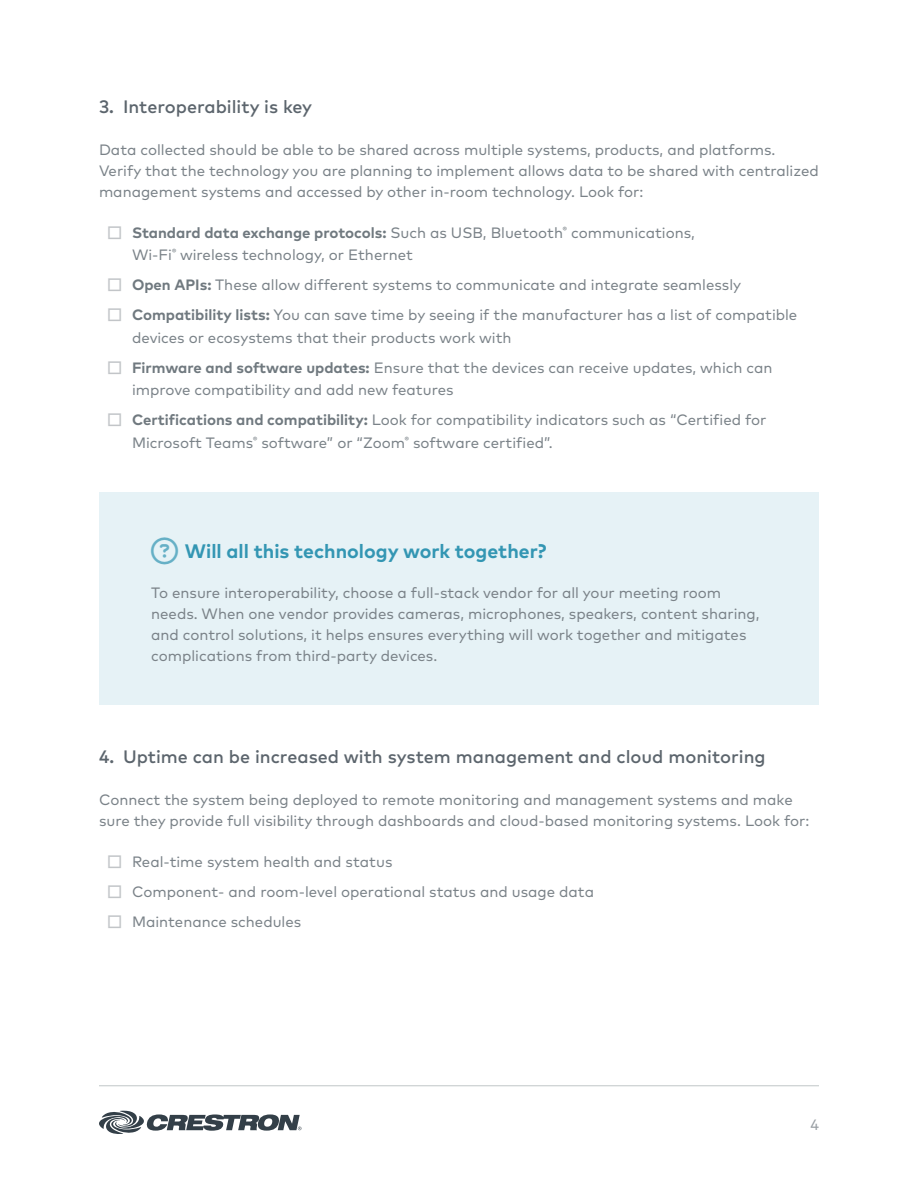
<style>
.page{position:relative;width:918px;height:1188px;background:#fff}
.page>*{position:absolute;margin:0;border:0;box-sizing:border-box;transform-origin:0 0}
.t1{font:700 19.5px "Mark Pro";color:#3396b3}
.t2{font:500 18px "Mark Pro";color:#5c656d}
.Body{font:15px/21px "Mark Pro";color:#7a8288}
.t3{font:15px "Mark Pro";color:#999fa4}
.s1{font-weight:700;color:#c2c5c8}
.s2{font-weight:700;color:#70797f}
</style>
<div class="page">
<svg style="left:99px;top:1110px;width:202px;height:24px"></svg>
<hr style="left:99px;top:1085px;width:720px;height:1px;background:#c1c6c8">
<div style="left:99px;top:492px;width:720px;height:212px;background:#e6f2f6"></div>
<p class="t2" style="left:99px;top:93px;width:215px">3. Interoperability is key</p>
<p class="Body" style="left:99px;top:138px;width:721px">Data collected should be able to be shared across multiple systems, products, and platforms.<br>Verify that the technology you are planning to implement allows data to be shared with centralized management systems and accessed by other in-room technology. Look for:</p>
<p class="Body" style="left:132px;top:220px;width:564px;line-height:22.5px;text-indent:-26px"><span class="s1">☐</span> <span class="s2">Standard data exchange protocols:</span> Such as USB, Bluetooth<sup>®</sup> communications,<br>Wi-Fi<sup>®</sup> wireless technology, or Ethernet</p>
<p class="Body" style="left:106px;top:273px;width:636px"><span class="s1">☐</span> <span class="s2">Open APIs:</span> These allow different systems to communicate and integrate seamlessly</p>
<p class="Body" style="left:132px;top:302px;width:667px;line-height:22.5px;text-indent:-26px"><span class="s1">☐</span> <span class="s2">Compatibility lists:</span> You can save time by seeing if the manufacturer has a list of compatible devices or ecosystems that their products work with</p>
<p class="Body" style="left:132px;top:355px;width:642px;line-height:22.5px;text-indent:-26px"><span class="s1">☐</span> <span class="s2">Firmware and software updates:</span> Ensure that the devices can receive updates, which can improve compatibility and add new features</p>
<p class="Body" style="left:132px;top:407px;width:636px;line-height:22.5px;text-indent:-26px"><span class="s1">☐</span> <span class="s2">Certifications and compatibility:</span> Look for compatibility indicators such as “Certified for<br>Microsoft Teams<sup>®</sup> software” or “Zoom<sup>®</sup> software certified”.</p>
<p class="t1" style="left:185px;top:536px;width:363px">Will all this technology work together?</p>
<p class="Body" style="left:151px;top:581px;width:610px">To ensure interoperability, choose a full-stack vendor for all your meeting room needs. When one vendor provides cameras, microphones, speakers, content sharing, and control solutions, it helps ensures everything will work together and mitigates complications from third-party devices.</p>
<p class="t2" style="left:99px;top:743px;width:668px">4. Uptime can be increased with system management and cloud monitoring</p>
<p class="Body" style="left:99px;top:788px;width:712px">Connect the system being deployed to remote monitoring and management systems and make sure they provide full visibility through dashboards and cloud-based monitoring systems. Look for:</p>
<p class="Body" style="left:106px;top:850px;width:287px"><span class="s1">☐</span> Real-time system health and status</p>
<p class="Body" style="left:106px;top:880px;width:489px"><span class="s1">☐</span> Component- and room-level operational status and usage data</p>
<p class="Body" style="left:106px;top:910px;width:196px"><span class="s1">☐</span> Maintenance schedules</p>
<p class="t3" style="left:810px;top:1114px;width:10px">4</p>
</div>
